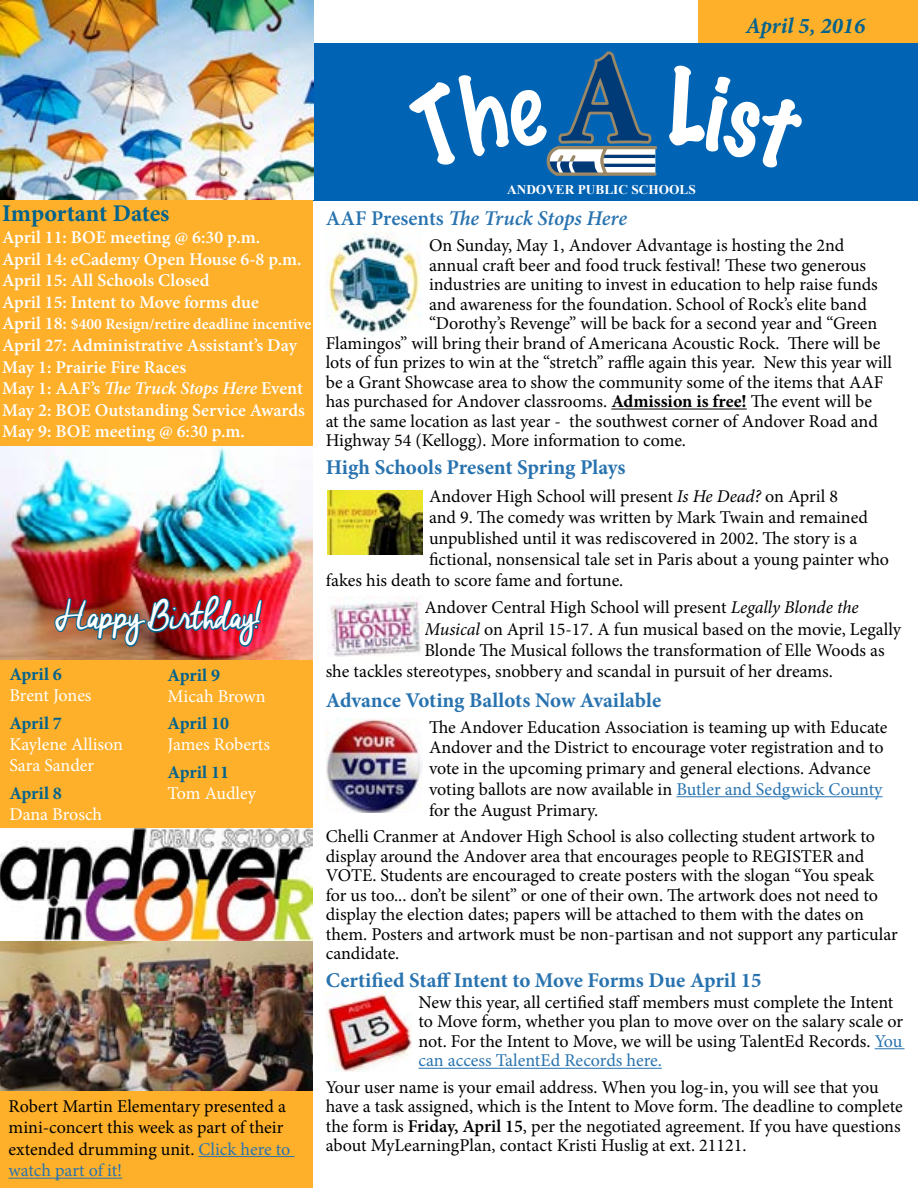
<style>
.page{position:relative;width:918px;height:1188px;background:#fff}
.page>*{position:absolute;margin:0;border:0;box-sizing:border-box;transform-origin:0 0}
.t1{font:48px "Cheddar Jack";letter-spacing:-.045em;color:#fff}
.t2{font:700 24px "Minion Pro";letter-spacing:-.005em;color:#00638e}
.t3{font:italic 700 22.5px "Minion Pro";color:#00638e}
.t4{font:700 21px "Minion Pro";letter-spacing:-.005em;color:#2873af}
.t5{font:italic 600 21px "Minion Pro";letter-spacing:-.01em;color:#2873af}
.t6{font:18px/19.5px "Minion Pro";letter-spacing:-.005em;color:#000}
.t7{font:600 18px/21.6px "Minion Pro";color:#fff}
.t8{font:18px/21px "Minion Pro";color:#fff}
.t9{font:700 18px "Minion Pro";color:#00638e}
.t10{font:600 15.75px "Minion Pro";color:#fff}
.t11{font:700 13.35px "Times New Roman";color:#fff}
.s1{font-size:18px}
.s2{font-style:italic}
.s3{color:#2873af}
.s4{font-style:normal}
.s5{font-weight:700}
.s6{font-weight:600}
</style>
<div class="page">
<div style="left:699px;top:0;width:219px;height:56px;background:#feb02a"></div>
<div style="left:280px;top:43px;width:638px;height:158px;background:#0063b3"></div>
<div style="left:0;top:0;width:313px;height:1188px;background:#feb02a"></div>
<hr style="left:611px;top:409px;width:136px;height:1px;background:#000">
<hr style="left:676px;top:796px;width:207px;height:1px;background:#2873af">
<hr style="left:875px;top:1048px;width:30px;height:1px;background:#2873af">
<hr style="left:418px;top:1068px;width:244px;height:1px;background:#2873af">
<svg style="left:409px;top:51px;width:249px;height:125px"></svg>
<svg style="left:669px;top:65px;width:133px;height:103px"></svg>
<img style="left:0;top:829px;width:313px;height:111px">
<img style="left:325px;top:992px;width:87px;height:80px">
<img style="left:0;top:0;width:313px;height:199px">
<img style="left:0;top:447px;width:313px;height:213px">
<img style="left:53px;top:538px;width:211px;height:122px">
<img style="left:325px;top:233px;width:95px;height:103px">
<img style="left:327px;top:490px;width:95px;height:65px">
<img style="left:330px;top:597px;width:93px;height:60px">
<img style="left:325px;top:719px;width:97px;height:94px">
<img style="left:0;top:942px;width:313px;height:149px">
<hr style="left:199px;top:1156px;width:96px;height:1px;background:#2873af">
<hr style="left:9px;top:1178px;width:113px;height:1px;background:#2873af">
<p class="t3" style="left:746px;top:10px;width:121px">April 5, 2016</p>
<h2 class="t2" style="left:2px;top:197px;width:169px">Important Dates</h2>
<p class="t7" style="left:2px;top:226px;width:301px">April 11: BOE meeting @ 6:30 p.m.<br>April 14: eCademy Open House 6-8 p.m.<br>April 15: All Schools Closed<br>April 15: Intent to Move forms due</p>
<p class="t10" style="left:2px;top:314px;width:311px"><span class="s1">April 18:</span> $400 Resign/retire deadline incentive</p>
<p class="t7" style="left:2px;top:334px;width:304px">April 27: Administrative Assistant’s Day May 1: Prairie Fire Races<br>May 1: AAF’s <span class="s2">The Truck Stops Here</span> Event May 2: BOE Outstanding Service Awards May 9: BOE meeting @ 6:30 p.m.</p>
<h1 class="t1" style="left:55px;top:589px;width:208px">Happy Birthday!</h1>
<p class="t9" style="left:9px;top:662px;width:54px">April 6</p>
<p class="t8" style="left:9px;top:685px;width:84px">Brent Jones</p>
<p class="t9" style="left:9px;top:711px;width:54px">April 7</p>
<p class="t8" style="left:9px;top:734px;width:115px">Kaylene Allison<br>Sara Sander</p>
<p class="t9" style="left:9px;top:781px;width:54px">April 8</p>
<p class="t8" style="left:9px;top:804px;width:94px">Dana Brosch</p>
<p class="t9" style="left:168px;top:662px;width:54px">April 9</p>
<p class="t8" style="left:168px;top:685px;width:100px">Micah Brown</p>
<p class="t9" style="left:168px;top:711px;width:63px">April 10</p>
<p class="t8" style="left:168px;top:734px;width:104px">James Roberts</p>
<p class="t9" style="left:168px;top:760px;width:63px">April 11</p>
<p class="t8" style="left:168px;top:783px;width:90px">Tom Audley</p>
<p class="t6" style="left:9px;top:1095px;width:283px;line-height:21.6px">Robert Martin Elementary presented a mini-concert this week as part of their extended drumming unit. <span class="s3">Click here to watch part of it!</span></p>
<p class="t11" style="left:507px;top:180px;width:190px">ANDOVER PUBLIC SCHOOLS</p>
<p class="t5" style="left:326px;top:204px;width:303px"><span class="s4">AAF Presents</span> The Truck Stops Here</p>
<p class="t6" style="left:429px;top:236px;width:417px">On Sunday, May 1, Andover Advantage is hosting the 2nd</p>
<p class="t6" style="left:429px;top:255px;width:439px">annual craft beer and food truck festival! These two generous</p>
<p class="t6" style="left:429px;top:275px;width:450px">industries are uniting to invest in education to help raise funds</p>
<p class="t6" style="left:429px;top:294px;width:439px">and awareness for the foundation. School of Rock’s elite band</p>
<p class="t6" style="left:429px;top:314px;width:450px">“Dorothy’s Revenge” will be back for a second year and “Green</p>
<p class="t6" style="left:326px;top:333px;width:556px">Flamingos” will bring their brand of Americana Acoustic Rock. There will be</p>
<p class="t6" style="left:326px;top:353px;width:568px">lots of fun prizes to win at the “stretch” raffle again this year. New this year will</p>
<p class="t6" style="left:326px;top:372px;width:559px">be a Grant Showcase area to show the community some of the items that AAF</p>
<p class="t6" style="left:326px;top:392px;width:548px">has purchased for Andover classrooms. <span class="s5">Admission is free!</span> The event will be</p>
<p class="t6" style="left:326px;top:411px;width:554px">at the same location as last year - the southwest corner of Andover Road and</p>
<p class="t6" style="left:326px;top:431px;width:362px">Highway 54 (Kellogg). More information to come.</p>
<p class="t4" style="left:326px;top:452px;width:301px">High Schools Present Spring Plays</p>
<p class="t6" style="left:429px;top:486px;width:410px">Andover High School will present <span class="s2">Is He Dead?</span> on April 8</p>
<p class="t6" style="left:429px;top:507px;width:440px">and 9. The comedy was written by Mark Twain and remained</p>
<p class="t6" style="left:429px;top:528px;width:430px">unpublished until it was rediscovered in 2002. The story is a</p>
<p class="t6" style="left:429px;top:549px;width:462px">fictional, nonsensical tale set in Paris about a young painter who</p>
<p class="t6" style="left:326px;top:570px;width:299px">fakes his death to score fame and fortune.</p>
<p class="t6" style="left:424px;top:598px;width:436px">Andover Central High School will present <span class="s2">Legally Blonde the</span></p>
<p class="t6" style="left:424px;top:619px;width:478px"><span class="s2">Musical</span> on April 15-17. A fun musical based on the movie, Legally</p>
<p class="t6" style="left:424px;top:640px;width:462px">Blonde The Musical follows the transformation of Elle Woods as</p>
<p class="t6" style="left:326px;top:661px;width:509px">she tackles stereotypes, snobbery and scandal in pursuit of her dreams.</p>
<p class="t4" style="left:326px;top:686px;width:337px">Advance Voting Ballots Now Available</p>
<p class="t6" style="left:429px;top:717px;width:460px;line-height:20.7px">The Andover Education Association is teaming up with Educate Andover and the District to encourage voter registration and to vote in the upcoming primary and general elections. Advance voting ballots are now available in <span class="s3">Butler and Sedgwick County </span>for the August Primary.</p>
<p class="t6" style="left:326px;top:827px;width:574px">Chelli Cranmer at Andover High School is also collecting student artwork to display around the Andover area that encourages people to REGISTER and VOTE. Students are encouraged to create posters with the slogan “You speak for us too... don’t be silent” or one of their own. The artwork does not need to display the election dates; papers will be attached to them with the dates on them. Posters and artwork must be non-partisan and not support any particular candidate.</p>
<p class="t4" style="left:326px;top:965px;width:438px">Certified Staff Intent to Move Forms Due April 15</p>
<p class="t6" style="left:418px;top:993px;width:486px">New this year, all certified staff members must complete the Intent to Move form, whether you plan to move over on the salary scale or not. For the Intent to Move, we will be using TalentEd Records. <span class="s3">You can access TalentEd Records here.</span></p>
<p class="t6" style="left:326px;top:1077px;width:578px">Your user name is your email address. When you log-in, you will see that you have a task assigned, which is the Intent to Move form. The deadline to complete the form is <span class="s6">Friday, April 15</span>, per the negotiated agreement. If you have questions about MyLearningPlan, contact Kristi Huslig at ext. 21121.</p>
</div>
